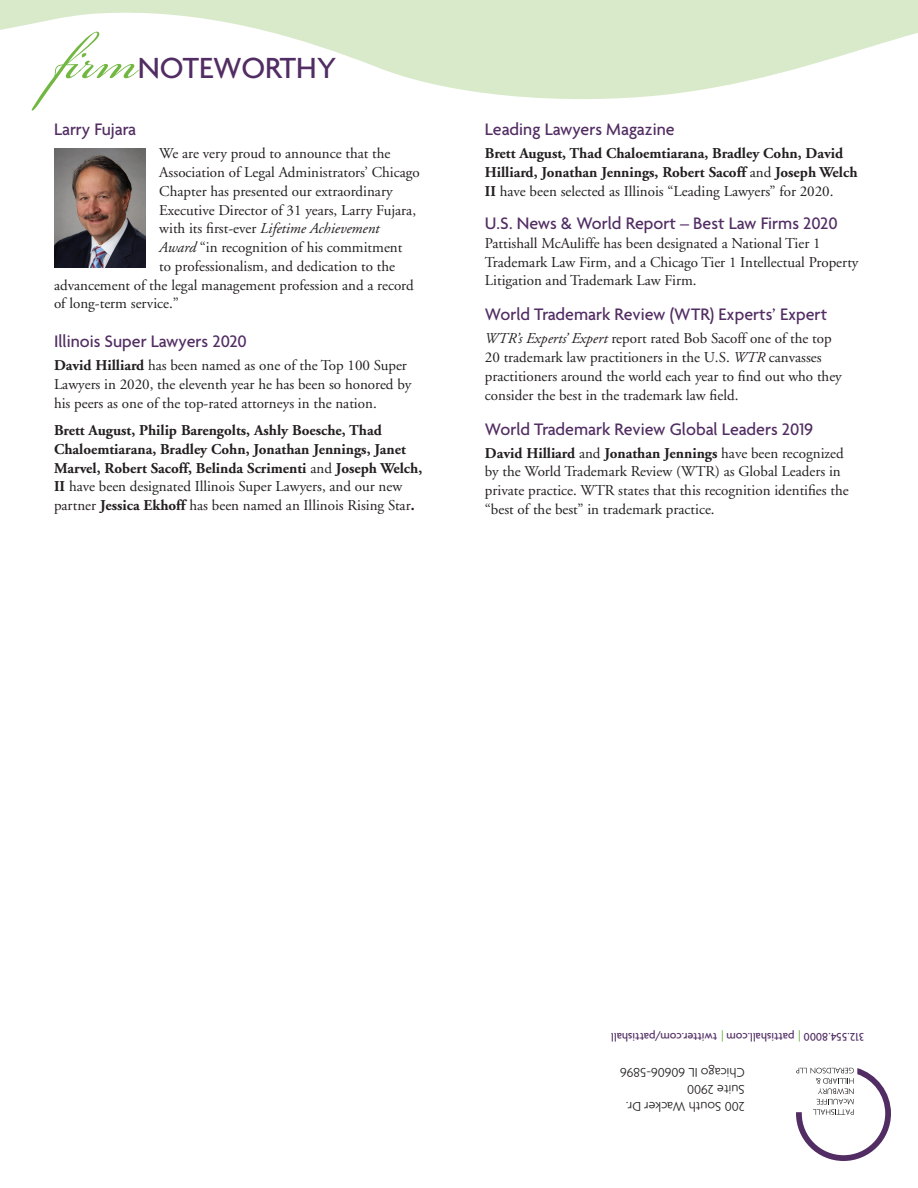
<style>
.page{position:relative;width:918px;height:1188px;background:#fff}
.page>*{position:absolute;margin:0;border:0;box-sizing:border-box;transform-origin:0 0}
.t1{font:81px "Bickham Script Pro";color:#73b743}
.t2{font:500 31.5px "Agenda";color:#522d63}
.Nwsltr_HONORS_Sbhd{font:500 18px "Agenda";color:#522d63}
.Nwsltr_Update_SBHD{font:500 18px "Agenda";color:#522d63}
.Nwsltr_HONORS_Body{font:15px/18.8px "Adobe Garamond";color:#231f20}
.Nwsltr_HONORS_Body-2{font:700 15px/18.8px "Adobe Garamond";color:#231f20}
.Nwsltr_HONORS_Body-3{font:italic 15px "Adobe Garamond";color:#231f20}
.t3{font:300 13.8px/16.5px "Agenda";color:#231f20}
.Paragraph_Indent{font:500 12px "Agenda";color:#522d63}
.s1{font-style:normal}
.s2{font-style:italic}
.s3{font-weight:700}
.s4{font-weight:400}
.s5{color:#73b743}
</style>
<div class="page">
<svg style="left:0;top:0;width:918px;height:99px;fill:#d9eaca"></svg>
<svg style="left:796px;top:1068px;width:95px;height:93px"></svg>
<img style="left:54px;top:148px;width:92px;height:119px">
<p class="t1" style="left:54px;top:2px;width:85px">fir m</p>
<p class="t2" style="left:138px;top:48px;width:200px">NOTEWORTHY</p>
<p class="Nwsltr_HONORS_Sbhd" style="left:54px;top:119px;width:84px">Larry Fujara</p>
<p class="Nwsltr_HONORS_Body" style="left:159px;top:145px;width:233px">We are very proud to announce that the</p>
<p class="Nwsltr_HONORS_Body" style="left:159px;top:163px;width:262px">Association of Legal Administrators’ Chicago</p>
<p class="Nwsltr_HONORS_Body" style="left:159px;top:182px;width:235px">Chapter has presented our extraordinary</p>
<p class="Nwsltr_HONORS_Body" style="left:159px;top:201px;width:258px">Executive Director of 31 years, Larry Fujara,</p>
<p class="Nwsltr_HONORS_Body-3" style="left:159px;top:221px;width:222px"><span class="s1">with its first-ever</span> Lifetime Achievement</p>
<p class="Nwsltr_HONORS_Body" style="left:159px;top:238px;width:245px"><span class="s2">Award</span> “in recognition of his commitment</p>
<p class="Nwsltr_HONORS_Body" style="left:159px;top:257px;width:237px">to professionalism, and dedication to the</p>
<p class="Nwsltr_HONORS_Body" style="left:54px;top:276px;width:361px">advancement of the legal management profession and a record</p>
<p class="Nwsltr_HONORS_Body" style="left:54px;top:295px;width:126px">of long-term service.”</p>
<p class="Nwsltr_HONORS_Sbhd" style="left:54px;top:331px;width:194px">Illinois Super Lawyers 2020</p>
<p class="Nwsltr_HONORS_Body" style="left:54px;top:357px;width:359px"><span class="s3">David Hilliard</span> has been named as one of the Top 100 Super<br>Lawyers in 2020, the eleventh year he has been so honored by his peers as one of the top-rated attorneys in the nation.</p>
<p class="Nwsltr_HONORS_Body-2" style="left:54px;top:421px;width:370px">Brett August, Philip Barengolts, Ashly Boesche, Thad Chaloemtiarana, Bradley Cohn, Jonathan Jennings, Janet Marvel, Robert Sacoff, Belinda Scrimenti <span class="s4">and</span> Joseph Welch, II <span class="s4">have been designated Illinois Super Lawyers, and our new partner</span> Jessica Ekhoff <span class="s4">has been named an Illinois Rising Star</span>.</p>
<p class="Nwsltr_HONORS_Sbhd" style="left:485px;top:119px;width:191px">Leading Lawyers Magazine</p>
<p class="Nwsltr_HONORS_Body-2" style="left:485px;top:144px;width:374px">Brett August, Thad Chaloemtiarana, Bradley Cohn, David<br>Hilliard, Jonathan Jennings, Robert Sacoff <span class="s4">and</span> Joseph Welch<br>II <span class="s4">have been selected as Illinois “Leading Lawyers” for 2020.</span></p>
<p class="Nwsltr_Update_SBHD" style="left:485px;top:212px;width:354px">U.S. News &amp; World Report – Best Law Firms 2020</p>
<p class="Nwsltr_HONORS_Body" style="left:485px;top:234px;width:375px">Pattishall McAuliffe has been designated a National Tier 1<br>Trademark Law Firm, and a Chicago Tier 1 Intellectual Property<br>Litigation and Trademark Law Firm.</p>
<p class="Nwsltr_HONORS_Sbhd" style="left:485px;top:304px;width:344px">World Trademark Review (WTR) Experts’ Expert</p>
<p class="Nwsltr_HONORS_Body" style="left:485px;top:330px;width:358px"><span class="s2">WTR’s Experts’ Expert</span> report rated Bob Sacoff one of the top 20 trademark law practitioners in the U.S. <span class="s2">WTR</span> canvasses practitioners around the world each year to find out who they consider the best in the trademark law field.</p>
<p class="Nwsltr_HONORS_Sbhd" style="left:485px;top:418px;width:330px">World Trademark Review Global Leaders 2019</p>
<p class="Nwsltr_HONORS_Body" style="left:485px;top:444px;width:365px"><span class="s3">David Hilliard</span> and <span class="s3">Jonathan Jennings</span> have been recognized by the World Trademark Review (WTR) as Global Leaders in private practice. WTR states that this recognition identifies the “best of the best” in trademark practice.</p>
<p class="Paragraph_Indent" style="left:864px;top:1044px;width:254px;rotate:-180deg">312.554.8000 <span class="s5">|</span> pattishall.com <span class="s5">|</span> twitter.com/pattishall</p>
<p class="t3" style="left:745px;top:1114px;width:126px;rotate:-180deg">200 South Wacker Dr.<br>Suite 2900<br>Chicago IL 60606-5896</p>
</div>
